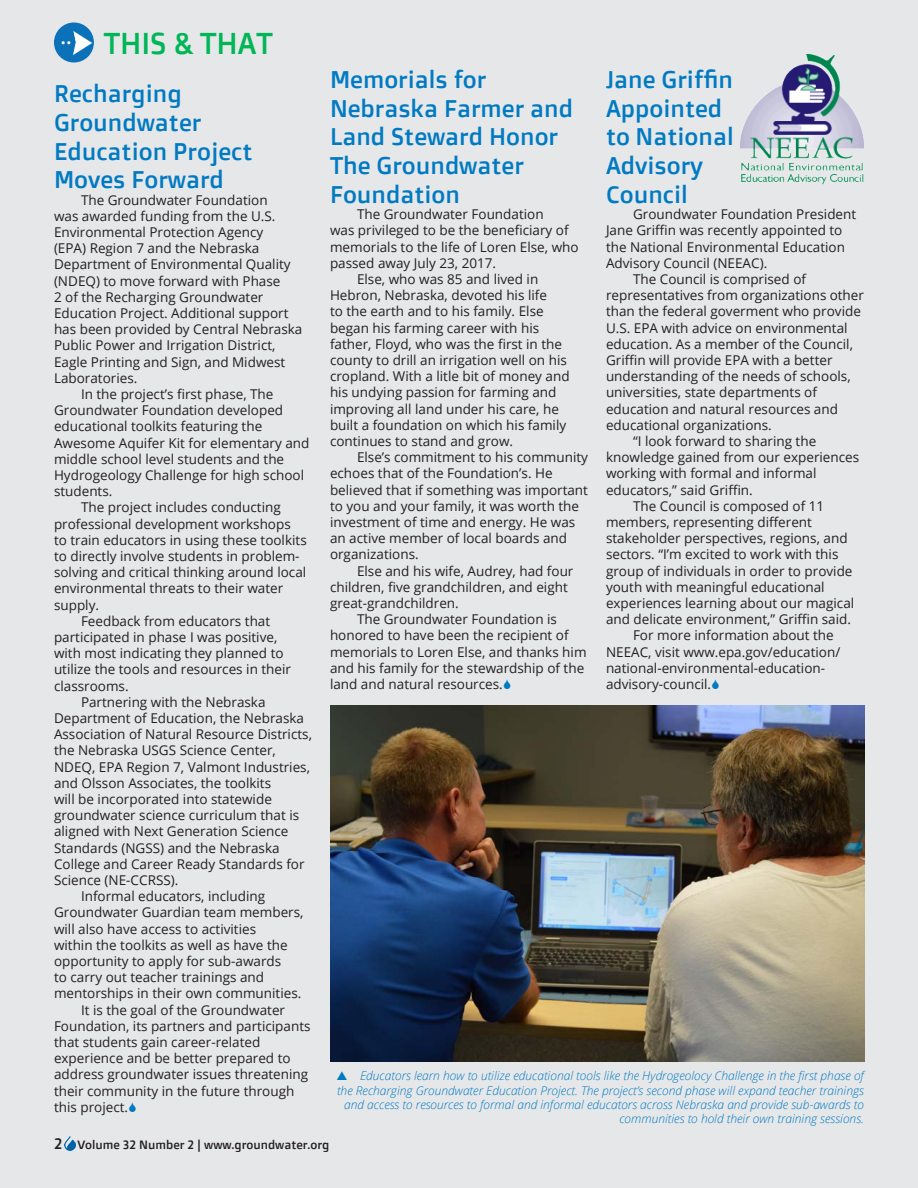
<style>
.page{position:relative;width:918px;height:1188px;background:#e6e7e9}
.page>*{position:absolute;margin:0;border:0;box-sizing:border-box;transform-origin:0 0}
.Subhead{font:30px "Doppio One";color:#00b657}
.Subhead-2{font:24px/28.8px "Doppio One";color:#007ac2}
.t1{font:600 20.4px "Open Sans";color:#fff}
.t2{font:15px "Doppio One";color:#231f20}
.Paragraph_text{font:13.5px/16.2px "Open Sans";color:#231f20}
.t3{font:italic 300 12px/14.4px "Open Sans";color:#007ac2;text-align:right}
.t4{font:12px "Doppio One";color:#231f20}
</style>
<div class="page">
<div style="left:54px;top:23px;width:40px;height:40px;background:#0b72ba;border-radius:50%"></div>
<img style="left:741px;top:54px;width:123px;height:131px">
<img style="left:330px;top:706px;width:534px;height:355px">
<svg style="left:64px;top:1137px;width:11px;height:13px"></svg>
<svg style="left:87px;top:29px;width:5px;height:28px"></svg>
<p class="Subhead" style="left:104px;top:24px;width:171px">THIS &amp; THAT</p>
<p class="t1" style="left:60px;top:23px;width:13px">..</p>
<p class="Subhead-2" style="left:54px;top:78px;width:200px">Recharging<br>Groundwater<br>Education Project<br>Moves Forward</p>
<p class="Paragraph_text" style="left:54px;top:191px;width:250px;text-indent:27px">The Groundwater Foundation<br>was awarded funding from the U.S.<br>Environmental Protection Agency<br>(EPA) Region 7 and the Nebraska Department of Environmental Quality (NDEQ) to move forward with Phase<br>2 of the Recharging Groundwater Education Project. Additional support has been provided by Central Nebraska Public Power and Irrigation District, Eagle Printing and Sign, and Midwest Laboratories.</p>
<p class="Paragraph_text" style="left:54px;top:386px;width:257px;text-indent:27px">In the project’s first phase, The Groundwater Foundation developed educational toolkits featuring the Awesome Aquifer Kit for elementary and middle school level students and the Hydrogeology Challenge for high school students.</p>
<p class="Paragraph_text" style="left:54px;top:499px;width:254px;text-indent:27px">The project includes conducting professional development workshops to train educators in using these toolkits to directly involve students in problem&shy;solving and critical thinking around local environmental threats to their water supply.</p>
<p class="Paragraph_text" style="left:54px;top:612px;width:239px;text-indent:27px">Feedback from educators that participated in phase I was positive, with most indicating they planned to utilize the tools and resources in their classrooms.</p>
<p class="Paragraph_text" style="left:54px;top:693px;width:260px;text-indent:27px">Partnering with the Nebraska Department of Education, the Nebraska Association of Natural Resource Districts, the Nebraska USGS Science Center, NDEQ, EPA Region 7, Valmont Industries, and Olsson Associates, the toolkits<br>will be incorporated into statewide groundwater science curriculum that is aligned with Next Generation Science Standards (NGSS) and the Nebraska College and Career Ready Standards for Science (NE-CCRSS).</p>
<p class="Paragraph_text" style="left:54px;top:888px;width:251px;text-indent:27px">Informal educators, including Groundwater Guardian team members, will also have access to activities<br>within the toolkits as well as have the opportunity to apply for sub-awards<br>to carry out teacher trainings and mentorships in their own communities.</p>
<p class="Paragraph_text" style="left:54px;top:1001px;width:258px;text-indent:27px">It is the goal of the Groundwater Foundation, its partners and participants that students gain career-related experience and be better prepared to address groundwater issues threatening their community in the future through this project.</p>
<p class="Subhead-2" style="left:330px;top:64px;width:245px">Memorials for<br>Nebraska Farmer and<br>Land Steward Honor<br>The Groundwater<br>Foundation</p>
<p class="Paragraph_text" style="left:330px;top:206px;width:250px;text-indent:27px">The Groundwater Foundation<br>was privileged to be the beneficiary of memorials to the life of Loren Else, who passed away July 23, 2017.</p>
<p class="Paragraph_text" style="left:330px;top:271px;width:241px;text-indent:27px">Else, who was 85 and lived in Hebron, Nebraska, devoted his life<br>to the earth and to his family. Else began his farming career with his father, Floyd, who was the first in the county to drill an irrigation well on his cropland. With a litle bit of money and his undying passion for farming and improving all land under his care, he built a foundation on which his family continues to stand and grow.</p>
<p class="Paragraph_text" style="left:330px;top:449px;width:260px;text-indent:27px">Else’s commitment to his community echoes that of the Foundation’s. He believed that if something was important to you and your family, it was worth the investment of time and energy. He was an active member of local boards and organizations.</p>
<p class="Paragraph_text" style="left:330px;top:562px;width:245px;text-indent:27px">Else and his wife, Audrey, had four children, five grandchildren, and eight great-grandchildren.</p>
<p class="Paragraph_text" style="left:330px;top:611px;width:258px;text-indent:27px">The Groundwater Foundation is honored to have been the recipient of memorials to Loren Else, and thanks him and his family for the stewardship of the land and natural resources.</p>
<p class="Subhead-2" style="left:606px;top:64px;width:129px">Jane Griffin<br>Appointed to National<br>Advisory<br>Council</p>
<p class="Paragraph_text" style="left:606px;top:206px;width:252px;text-indent:27px">Groundwater Foundation President Jane Griffin was recently appointed to the National Environmental Education Advisory Council (NEEAC).</p>
<p class="Paragraph_text" style="left:606px;top:271px;width:260px;text-indent:27px">The Council is comprised of representatives from organizations other than the federal goverment who provide U.S. EPA with advice on environmental education. As a member of the Council, Griffin will provide EPA with a better understanding of the needs of schools, universities, state departments of education and natural resources and educational organizations.</p>
<p class="Paragraph_text" style="left:606px;top:433px;width:255px;text-indent:27px">“I look forward to sharing the knowledge gained from our experiences working with formal and informal educators,” said Griffin.</p>
<p class="Paragraph_text" style="left:606px;top:498px;width:250px;text-indent:27px">The Council is composed of 11 members, representing different stakeholder perspectives, regions, and sectors. “I’m excited to work with this group of individuals in order to provide youth with meaningful educational experiences learning about our magical and delicate environment,” Griffin said.</p>
<p class="Paragraph_text" style="left:606px;top:627px;width:236px;text-indent:27px">For more information about the<br>NEEAC, visit www.epa.gov/education/ national-environmental-education&shy;advisory-council.</p>
<p class="t3" style="left:337px;top:1068px;width:528px">Educators learn how to utilize educational tools like the Hydrogeolocy Challenge in the first phase of<br>the Recharging Groundwater Education Project. The project’s second phase will expand teacher trainings and access to resources to formal and informal educators across Nebraska and provide sub-awards to communities to hold their own training sessions.</p>
<p class="t2" style="left:54px;top:1134px;width:10px">2</p>
<p class="t4" style="left:77px;top:1137px;width:254px">Volume 32 Number 2 | www.groundwater.org</p>
</div>
